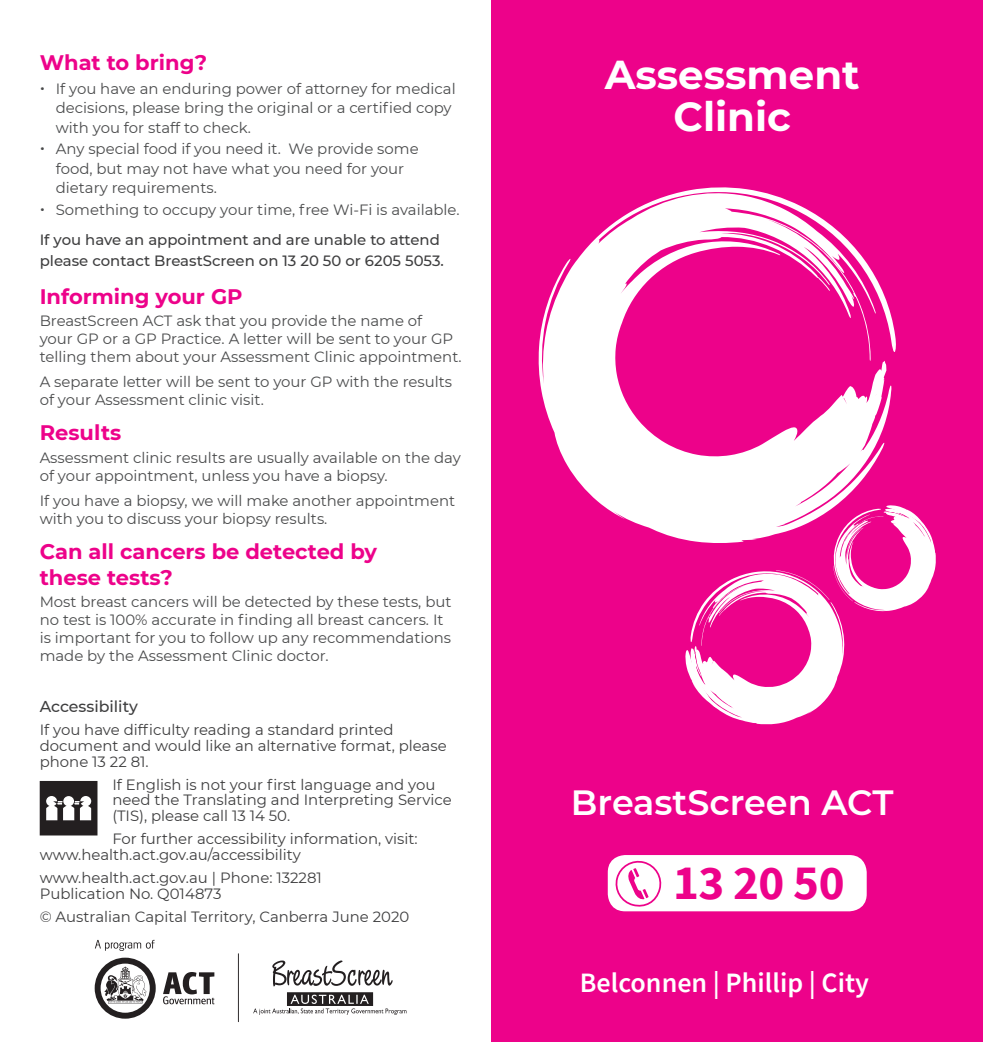
<style>
.page{position:relative;width:983px;height:1042px;background:#fff}
.page>*{position:absolute;margin:0;border:0;box-sizing:border-box;transform-origin:0 0}
.t1{font:700 49px "Source Sans Pro";color:#ed028a}
.t2{font:700 40.25px/42px "Montserrat";color:#fff;text-align:center}
.body{font:600 35px "Montserrat";color:#fff}
.t3{font:600 28px "Source Sans Pro";color:#fff}
.Headings{font:700 21px/25.2px "Montserrat";color:#ed028a}
.Accessibility_text{font:500 15.75px "Montserrat";color:#3e3e3f}
.body-2{font:14.88px/17.8px "Montserrat";color:#4a4b4c}
.Accessibility_text-2{font:14.88px/15.8px "Montserrat";color:#3e3e3f}
.Accessibility_Head{font:14.88px/15.8px "Montserrat";color:#3e3e3f}
.Body_pull_text{font:500 14.88px/21px "Montserrat";color:#3e3e3f}
</style>
<div class="page">
<div style="left:491px;top:0;width:491px;height:1042px;background:#ed028a"></div>
<div style="left:607px;top:855px;width:259px;height:56px;background:#fff;border-radius:17px"></div>
<svg style="left:612px;top:857px;width:50px;height:51px"></svg>
<hr style="left:238px;top:953px;width:1px;height:69px;background:#231f20">
<svg style="left:272px;top:960px;width:120px;height:26px"></svg>
<svg style="left:253px;top:992px;width:153px;height:23px"></svg>
<svg style="left:95px;top:957px;width:61px;height:61px"></svg>
<svg style="left:163px;top:972px;width:51px;height:32px"></svg>
<svg style="left:95px;top:940px;width:60px;height:11px"></svg>
<svg style="left:40px;top:781px;width:57px;height:54px"></svg>
<svg style="left:538px;top:187px;width:358px;height:353px"></svg>
<svg style="left:685px;top:505px;width:250px;height:219px"></svg>
<p class="Headings" style="left:40px;top:49px;width:169px">What to bring?</p>
<p class="body-2" style="left:56px;top:79px;width:401px;line-height:19.2px">If you have an enduring power of attorney for medical decisions, please bring the original or a certified copy with you for staff to check.</p>
<p class="body-2" style="left:56px;top:139px;width:364px;line-height:19.2px">Any special food if you need it. We provide some food, but may not have what you need for your dietary requirements.</p>
<p class="body-2" style="left:56px;top:200px;width:405px">Something to occupy your time, free Wi-Fi is available.</p>
<p class="Body_pull_text" style="left:40px;top:228px;width:405px">If you have an appointment and are unable to attend please contact BreastScreen on 13 20 50 or 6205 5053.</p>
<p class="Headings" style="left:40px;top:282px;width:204px">Informing your GP</p>
<p class="body-2" style="left:40px;top:312px;width:423px">BreastScreen ACT ask that you provide the name of<br>your GP or a GP Practice. A letter will be sent to your GP telling them about your Assessment Clinic appointment.</p>
<p class="body-2" style="left:40px;top:373px;width:414px">A separate letter will be sent to your GP with the results of your Assessment clinic visit.</p>
<p class="Headings" style="left:40px;top:419px;width:83px">Results</p>
<p class="body-2" style="left:40px;top:448px;width:422px">Assessment clinic results are usually available on the day of your appointment, unless you have a biopsy.</p>
<p class="body-2" style="left:40px;top:491px;width:417px">If you have a biopsy, we will make another appointment with you to discuss your biopsy results.</p>
<p class="Headings" style="left:40px;top:538px;width:339px">Can all cancers be detected by these tests?</p>
<p class="body-2" style="left:40px;top:592px;width:413px">Most breast cancers will be detected by these tests, but no test is 100% accurate in finding all breast cancers. It is important for you to follow up any recommendations made by the Assessment Clinic doctor.</p>
<h2 class="Accessibility_text" style="left:40px;top:695px;width:100px">Accessibility</h2>
<p class="Accessibility_Head" style="left:40px;top:721px;width:408px">If you have difficulty reading a standard printed document and would like an alternative format, please phone 13 22 81.</p>
<h2 class="Accessibility_text-2" style="left:112px;top:776px;width:341px">If English is not your first language and you need the Translating and Interpreting Service (TIS), please call 13 14 50.</h2>
<h2 class="Accessibility_text-2" style="left:40px;top:831px;width:379px;text-indent:73px">For further accessibility information, visit: www.health.act.gov.au/accessibility</h2>
<h2 class="Accessibility_text-2" style="left:40px;top:869px;width:284px">www.health.act.gov.au | Phone: 132281<br>Publication No. Q014873</h2>
<h2 class="Accessibility_text-2" style="left:40px;top:908px;width:371px">© Australian Capital Territory, Canberra June 2020</h2>
<p class="t2" style="left:604px;top:51px;width:256px">Assessment<br>Clinic</p>
<p class="body" style="left:571px;top:778px;width:324px">BreastScreen ACT</p>
<p class="t1" style="left:673px;top:850px;width:173px">13 20 50</p>
<p class="t3" style="left:579px;top:964px;width:291px">Belconnen | Phillip | City</p>
</div>
